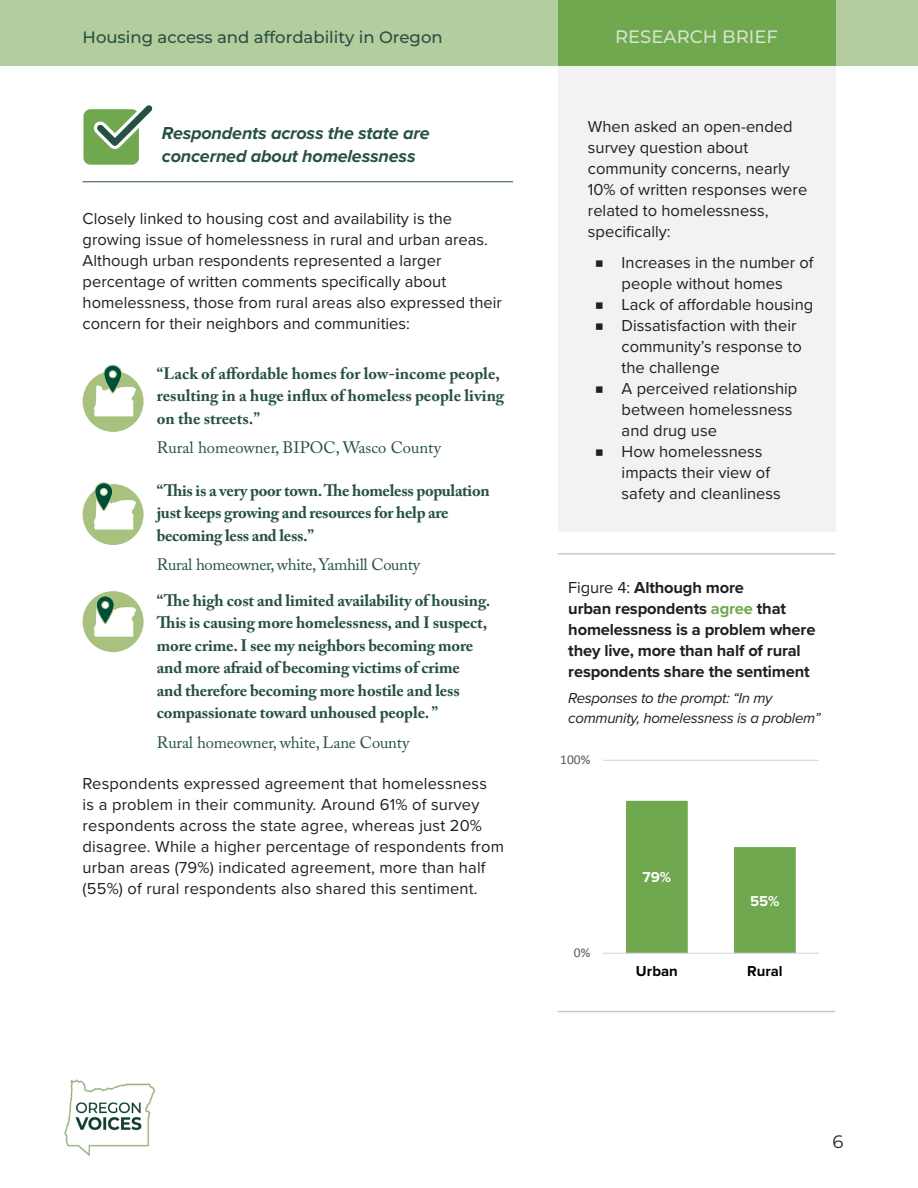
<style>
.page{position:relative;width:918px;height:1188px;background:#fff}
.page>*{position:absolute;margin:0;border:0;box-sizing:border-box;transform-origin:0 0}
.t1{font:italic 700 18px/22.5px "Proxima Nova";letter-spacing:-.01em;color:#265142}
.t2{font:500 18px "Montserrat";color:#d6e3ca}
.t3{font:18px "Montserrat";color:#231f20}
.t4{font:16.5px/21px "Proxima Nova";color:#231f20}
.t5{font:700 16.5px/22.5px "Adobe Caslon Pro";letter-spacing:-.01em;color:#265142}
.t6{font:700 16.5px/21px "Proxima Nova";letter-spacing:-.01em;color:#231f20}
.t7{font:16.5px "Adobe Caslon Pro";letter-spacing:-.01em;color:#265142}
.t8{font:500 16.5px "Montserrat";color:#265142}
.t9{font:italic 15px/19.5px "Proxima Nova";letter-spacing:-.02em;color:#231f20}
.t10{font:700 15px "Proxima Nova";color:#000}
.t11{font:700 15px "Proxima Nova";color:#fff}
.t12{font:13.5px "Calibri";color:#595959}
.s1{font-family:"Montserrat"}
.s2{font-weight:400}
.s3{color:#6fa84f}
</style>
<div class="page">
<div style="left:0;top:0;width:918px;height:66px;background:#b4cd9e"></div>
<img style="left:64px;top:1079px;width:91px;height:76px">
<div style="left:558px;top:0;width:277px;height:66px;background:#6fa84f"></div>
<hr style="left:83px;top:181px;width:72px;height:1px;background:#265142">
<hr style="left:155px;top:181px;width:358px;height:1px;background:#265142">
<hr style="left:558px;top:553px;width:277px;height:2px;background:#c7c8ca">
<hr style="left:558px;top:1011px;width:277px;height:1px;background:#c7c8ca">
<hr style="left:603px;top:760px;width:216px;height:1px;background:#d9d9d9">
<svg style="left:626px;top:801px;width:170px;height:152px"></svg>
<hr style="left:603px;top:953px;width:216px;height:1px;background:#d9d9d9">
<div style="left:558px;top:66px;width:277px;height:465px;background:#f2f2f2"></div>
<svg style="left:83px;top:105px;width:70px;height:60px"></svg>
<div style="left:83px;top:484px;width:61px;height:61px;background:#a9c17e;border-radius:50%"></div>
<svg style="left:94px;top:482px;width:42px;height:48px"></svg>
<div style="left:83px;top:371px;width:61px;height:61px;background:#a9c17e;border-radius:50%"></div>
<svg style="left:94px;top:365px;width:42px;height:51px"></svg>
<div style="left:83px;top:591px;width:61px;height:61px;background:#a9c17e;border-radius:50%"></div>
<svg style="left:94px;top:595px;width:42px;height:42px"></svg>
<p class="t8" style="left:83px;top:27px;width:362px">Housing access and affordability in Oregon</p>
<p class="t1" style="left:162px;top:121px;width:269px">Respondents across the state are concerned about homelessness</p>
<p class="t4" style="left:83px;top:207px;width:421px">Closely linked to housing cost and availability is the growing issue of homelessness in rural and urban areas.<br>Although urban respondents represented a larger percentage of written comments specifically about homelessness, those from rural areas also expressed their concern for their neighbors and communities:</p>
<p class="t5" style="left:157px;top:362px;width:349px">“Lack of affordable homes for low-income people, resulting in a huge influx of homeless people living on the streets.”</p>
<p class="t7" style="left:157px;top:438px;width:286px">Rural homeowner, BIPOC, Wasco County</p>
<p class="t5" style="left:157px;top:479px;width:334px">“This is a very poor town. The homeless population just keeps growing and resources for help are becoming less and less.”</p>
<p class="t7" style="left:157px;top:555px;width:265px">Rural homeowner, white, Yamhill County</p>
<p class="t5" style="left:157px;top:589px;width:335px">“The high cost and limited availability of housing.<br>This is causing more homelessness, and I suspect, more crime. I see my neighbors becoming more and more afraid of becoming victims of crime<br>and therefore becoming more hostile and less compassionate toward unhoused people. ”</p>
<p class="t7" style="left:157px;top:732px;width:254px">Rural homeowner, white, Lane County</p>
<p class="t4" style="left:83px;top:772px;width:423px">Respondents expressed agreement that homelessness<br>is a problem in their community. Around 61% of survey respondents across the state agree, whereas just 20% disagree. While a higher percentage of respondents from urban areas (79%) indicated agreement, more than half (55%) of rural respondents also shared this sentiment.</p>
<p class="t2" style="left:615px;top:25px;width:164px">RESEARCH BRIEF</p>
<p class="t4" style="left:588px;top:116px;width:221px">When asked an open-ended survey question about community concerns, nearly<br>10% of written responses were related to homelessness, specifically:</p>
<p class="t4" style="left:595px;top:251px;width:220px;text-align:center"><span class="s1">■</span> Increases in the number of people without homes</p>
<p class="t4" style="left:595px;top:293px;width:220px"><span class="s1">■</span> Lack of affordable housing</p>
<p class="t4" style="left:622px;top:314px;width:182px;text-indent:-27px"><span class="s1">■</span> Dissatisfaction with their community’s response to the challenge</p>
<p class="t4" style="left:622px;top:377px;width:177px;text-indent:-27px"><span class="s1">■</span> A perceived relationship between homelessness and drug use</p>
<p class="t4" style="left:622px;top:440px;width:161px;text-indent:-27px"><span class="s1">■</span> How homelessness impacts their view of safety and cleanliness</p>
<p class="t6" style="left:568px;top:577px;width:249px"><span class="s2">Figure 4:</span> Although more<br>urban respondents <span class="s3">agree</span> that homelessness is a problem where they live, more than half of rural respondents share the sentiment</p>
<p class="t9" style="left:568px;top:688px;width:254px">Responses to the prompt: “In my community, homelessness is a problem”</p>
<p class="t12" style="left:560px;top:750px;width:32px">100%</p>
<p class="t12" style="left:574px;top:943px;width:18px">0%</p>
<p class="t11" style="left:643px;top:866px;width:30px">79%</p>
<p class="t11" style="left:750px;top:889px;width:31px">55%</p>
<p class="t10" style="left:636px;top:960px;width:43px">Urban</p>
<p class="t10" style="left:747px;top:960px;width:37px">Rural</p>
<p class="t3" style="left:832px;top:1130px;width:12px">6</p>
</div>
